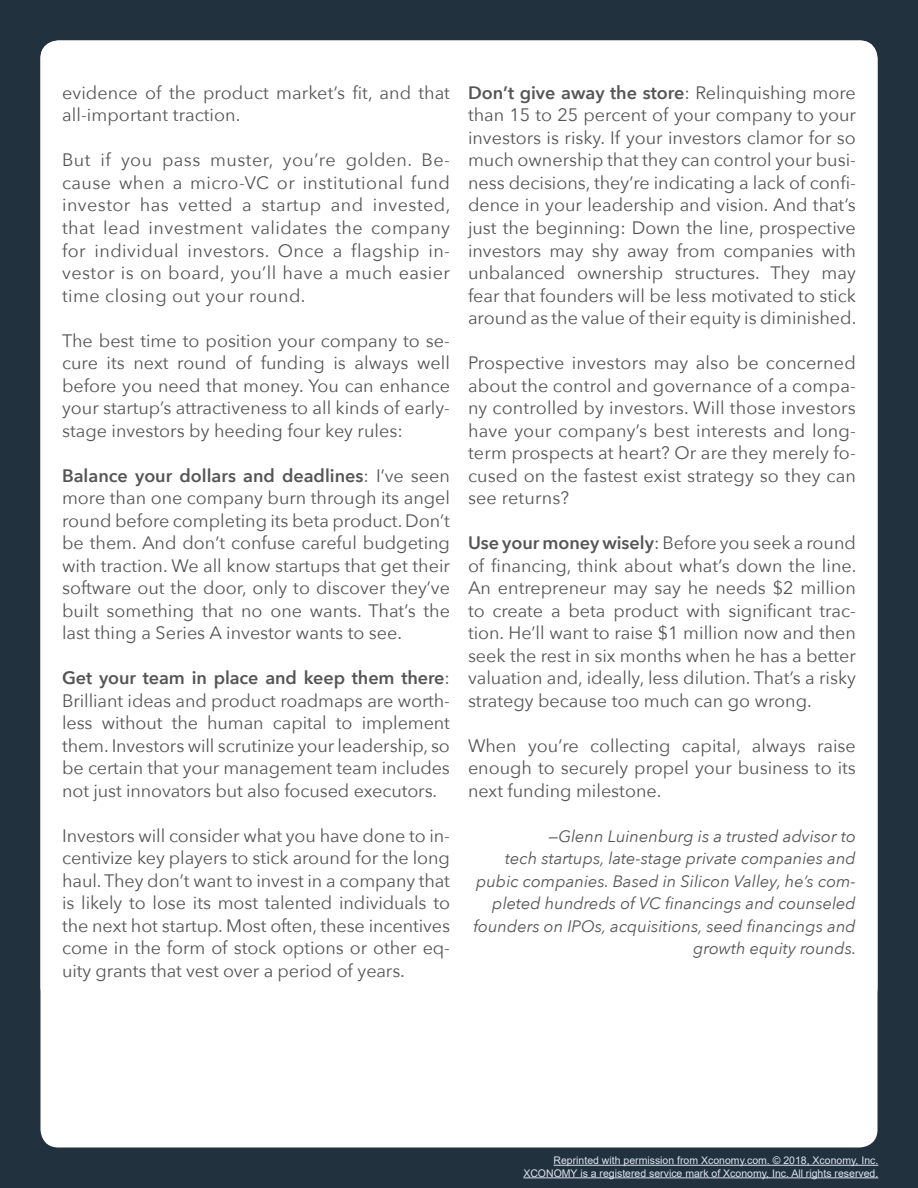
<style>
.page{position:relative;width:918px;height:1188px;background:#22313e}
.page>*{position:absolute;margin:0;border:0;box-sizing:border-box;transform-origin:0 0}
.t1{font:18px/22.5px "Avenir Next";color:#555;text-align:justify}
.t2{font:italic 16.5px/22.5px "Avenir Next";color:#555;text-align:right}
.t3{font:10.5px "Arial";color:#dde2ef}
.s1{font-weight:600}
</style>
<div class="page">
<div style="left:40px;top:40px;width:838px;height:1108px;background:#fff;border-radius:18px"></div>
<hr style="left:554px;top:1165px;width:324px;height:1px;background:#dde2ef">
<hr style="left:523px;top:1177px;width:355px;height:1px;background:#dde2ef">
<p class="t1" style="left:62px;top:81px;width:389px">evidence of the product market’s fit, and that all-important traction.</p>
<p class="t1" style="left:62px;top:148px;width:390px">But if you pass muster, you’re golden. Be&shy;cause when a micro-VC or institutional fund investor has vetted a startup and invested, that lead investment validates the company for individual investors. Once a flagship in&shy;vestor is on board, you’ll have a much easier time closing out your round.</p>
<p class="t1" style="left:62px;top:328px;width:389px">The best time to position your company to se&shy;cure its next round of funding is always well before you need that money. You can enhance your startup’s attractiveness to all kinds of early&shy;stage investors by heeding four key rules:</p>
<p class="t1" style="left:62px;top:463px;width:389px"><span class="s1">Balance your dollars and deadlines</span>: I’ve seen more than one company burn through its angel round before completing its beta product. Don’t be them. And don’t confuse careful budgeting with traction. We all know startups that get their software out the door, only to discover they’ve built something that no one wants. That’s the last thing a Series A investor wants to see.</p>
<p class="t1" style="left:62px;top:666px;width:389px"><span class="s1">Get your team in place and keep them there</span>:<br>Brilliant ideas and product roadmaps are worth&shy;less without the human capital to implement them. Investors will scrutinize your leadership, so be certain that your management team includes not just innovators but also focused executors.</p>
<p class="t1" style="left:62px;top:823px;width:389px">Investors will consider what you have done to in&shy;centivize key players to stick around for the long haul. They don’t want to invest in a company that is likely to lose its most talented individuals to the next hot startup. Most often, these incentives come in the form of stock options or other eq&shy;uity grants that vest over a period of years.</p>
<p class="t1" style="left:468px;top:81px;width:390px"><span class="s1">Don’t give away the store</span>: Relinquishing more than 15 to 25 percent of your company to your investors is risky. If your investors clamor for so much ownership that they can control your busi&shy;ness decisions, they’re indicating a lack of confi&shy;dence in your leadership and vision. And that’s just the beginning: Down the line, prospective investors may shy away from companies with unbalanced ownership structures. They may fear that founders will be less motivated to stick around as the value of their equity is diminished.</p>
<p class="t1" style="left:468px;top:351px;width:389px">Prospective investors may also be concerned about the control and governance of a compa&shy;ny controlled by investors. Will those investors have your company’s best interests and long&shy;term prospects at heart? Or are they merely fo&shy;cused on the fastest exist strategy so they can see returns?</p>
<p class="t1" style="left:468px;top:531px;width:390px"><span class="s1">Use your money wisely</span>: Before you seek a round of financing, think about what’s down the line.<br>An entrepreneur may say he needs $2 million to create a beta product with significant trac&shy;tion. He’ll want to raise $1 million now and then seek the rest in six months when he has a better valuation and, ideally, less dilution. That’s a risky strategy because too much can go wrong.</p>
<p class="t1" style="left:468px;top:733px;width:389px">When you’re collecting capital, always raise enough to securely propel your business to its next funding milestone.</p>
<p class="t2" style="left:473px;top:824px;width:385px">—Glenn Luinenburg is a trusted advisor to<br>tech startups, late-stage private companies and pubic companies. Based in Silicon Valley, he’s com&shy;pleted hundreds of VC financings and counseled founders on IPOs, acquisitions, seed financings and growth equity rounds.</p>
<p class="t3" style="left:554px;top:1153px;width:326px">Reprinted with permission from Xconomy.com. © 2018, Xconomy, Inc.</p>
<p class="t3" style="left:523px;top:1166px;width:356px">XCONOMY is a registered service mark of Xconomy, Inc. All rights reserved.</p>
</div>
